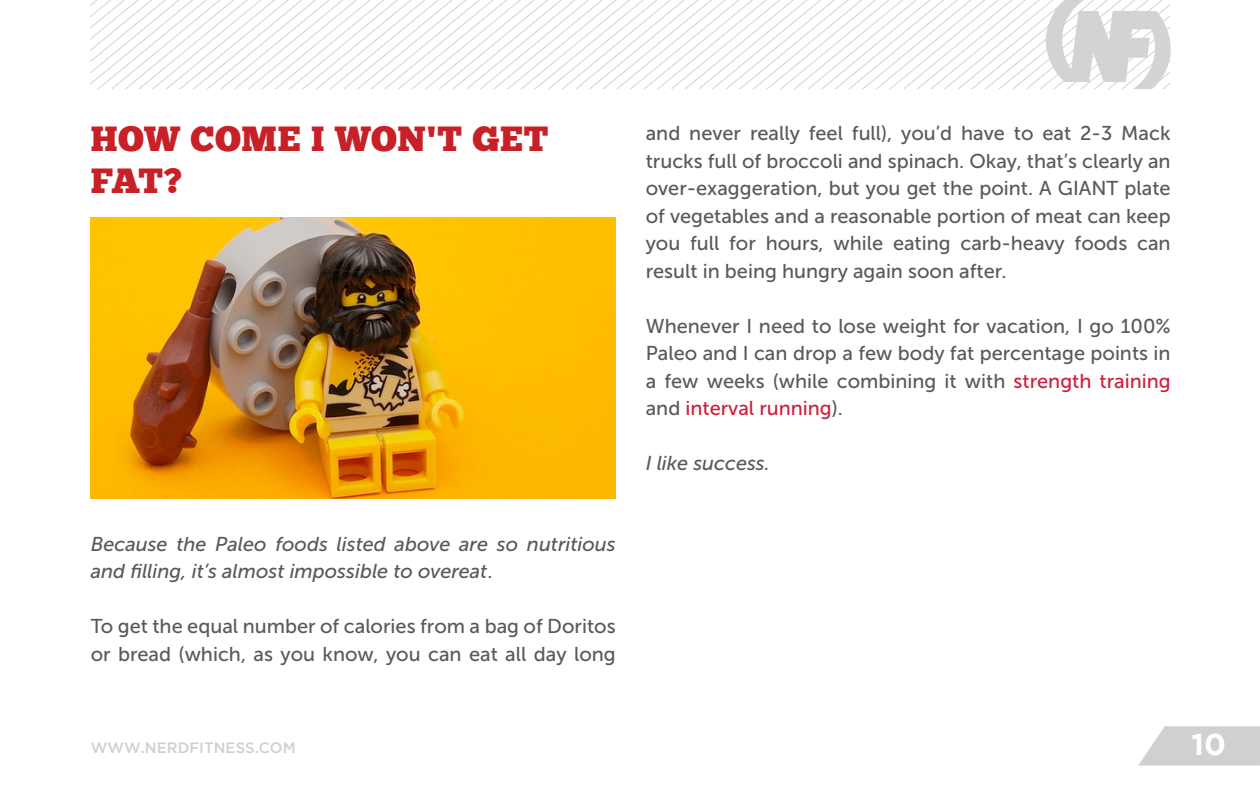
<style>
.page{position:relative;width:1260px;height:810px;background:#fff}
.page>*{position:absolute;margin:0;border:0;box-sizing:border-box;transform-origin:0 0}
.t1{font:35px/42px "Chunk Five";letter-spacing:.015em;color:#c72127}
.t2{font:700 30px "Gotham";color:#fff}
.t3{font:20px/27.5px "Museo Sans 500";color:#58595b;text-align:justify}
.t4{font:italic 20px/27.5px "Museo Sans 500";color:#58595b}
.t5{font:500 15px "Gotham";color:#cfd0d2}
.s1{font-style:normal}
.s2{color:#cd1f3d}
</style>
<div class="page">
<svg style="left:1138px;top:726px;width:122px;height:40px;background:#d5d5d7"></svg>
<svg style="left:91px;top:0;width:1079px;height:89px"></svg>
<img style="left:91px;top:217px;width:525px;height:281px">
<h1 class="t1" style="left:91px;top:120px;width:458px">HOW COME I WON'T GET<br>FAT?</h1>
<p class="t4" style="left:91px;top:530px;width:526px">Because the Paleo foods listed above are so nutritious and filling, it’s almost impossible to overeat<span class="s1">.</span></p>
<p class="t3" style="left:91px;top:613px;width:527px">To get the equal number of calories from a bag of Doritos or bread (which, as you know, you can eat all day long</p>
<p class="t3" style="left:646px;top:120px;width:527px">and never really feel full), you’d have to eat 2-3 Mack trucks full of broccoli and spinach. Okay, that’s clearly an over-exaggeration, but you get the point. A GIANT plate of vegetables and a reasonable portion of meat can keep you full for hours, while eating carb-heavy foods can result in being hungry again soon after.</p>
<p class="t3" style="left:646px;top:312px;width:527px">Whenever I need to lose weight for vacation, I go 100% Paleo and I can drop a few body fat percentage points in a few weeks (while combining it with <span class="s2">strength training </span>and <span class="s2">interval running</span>).</p>
<p class="t4" style="left:646px;top:450px;width:126px">I like success.</p>
<p class="t5" style="left:91px;top:740px;width:207px">WWW.NERDFITNESS.COM</p>
<h2 class="t2" style="left:1192px;top:727px;width:36px">10</h2>
</div>
